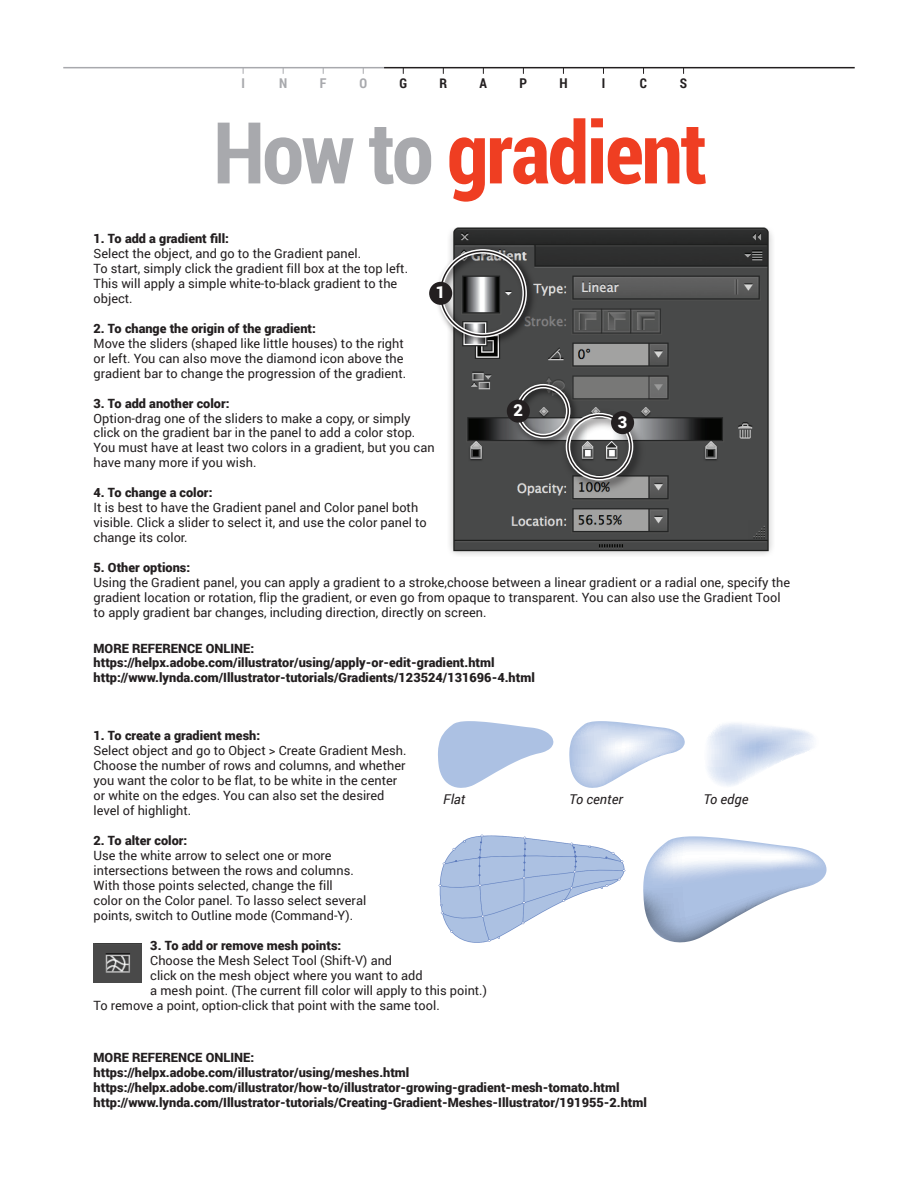
<style>
.page{position:relative;width:918px;height:1188px;background:#fff}
.page>*{position:absolute;margin:0;border:0;box-sizing:border-box;transform-origin:0 0}
.t1{font:700 85.5px "Roboto Condensed";letter-spacing:-.03em;color:#ef3e22}
.t2{font:900 16.5px "Roboto";color:#fff}
.t3{font:italic 13.5px "Roboto";color:#231f20}
.t4{font:700 13.5px "Roboto Condensed";color:#231f20}
.t5{font:700 13.5px "Roboto Condensed";color:#a8a9ad}
.t6{font:12.75px/15px "Roboto";color:#231f20}
.t7{font:900 12.75px/15px "Roboto";color:#231f20}
.s1{color:#a8a9ad}
</style>
<div class="page">
<svg style="left:438px;top:721px;width:116px;height:67px"></svg>
<svg style="left:643px;top:836px;width:184px;height:106px"></svg>
<svg style="left:569px;top:721px;width:116px;height:67px"></svg>
<svg style="left:707px;top:723px;width:107px;height:63px"></svg>
<img style="left:438px;top:834px;width:188px;height:109px">
<img style="left:94px;top:944px;width:47px;height:39px">
<img style="left:449px;top:227px;width:324px;height:328px">
<img style="left:510px;top:378px;width:73px;height:72px">
<div style="left:516px;top:384px;width:54px;height:54px;border:4px solid #fff;border-radius:50%"></div>
<div style="left:518px;top:385px;width:51px;height:52px;border:2px solid #231f20;border-radius:50%"></div>
<img style="left:434px;top:243px;width:105px;height:107px">
<div style="left:438px;top:249px;width:89px;height:89px;border:4px solid #fff;border-radius:50%"></div>
<div style="left:440px;top:251px;width:85px;height:85px;border:2px solid #231f20;border-radius:50%"></div>
<img style="left:558px;top:405px;width:91px;height:91px">
<div style="left:566px;top:413px;width:67px;height:67px;border:4px solid #fff;border-radius:50%"></div>
<div style="left:567px;top:414px;width:65px;height:65px;border:2px solid #231f20;border-radius:50%"></div>
<div style="left:429px;top:282px;width:23px;height:23px;background:#231f20;border-radius:50%"></div>
<div style="left:507px;top:400px;width:23px;height:23px;background:#231f20;border-radius:50%"></div>
<div style="left:611px;top:411px;width:23px;height:23px;background:#231f20;border-radius:50%"></div>
<hr style="left:384px;top:67px;width:471px;height:1px;background:#231f20">
<hr style="left:63px;top:67px;width:321px;height:1px;background:#a8a9ad">
<p class="t5" style="left:241px;top:74px;width:5px">I</p>
<p class="t5" style="left:279px;top:74px;width:10px">N</p>
<p class="t5" style="left:320px;top:74px;width:8px">F</p>
<p class="t5" style="left:359px;top:74px;width:9px">O</p>
<p class="t4" style="left:399px;top:74px;width:9px">G</p>
<p class="t4" style="left:439px;top:74px;width:9px">R</p>
<p class="t4" style="left:480px;top:74px;width:9px">A</p>
<p class="t4" style="left:520px;top:74px;width:9px">P</p>
<p class="t4" style="left:559px;top:74px;width:10px">H</p>
<p class="t4" style="left:602px;top:74px;width:5px">I</p>
<p class="t4" style="left:640px;top:74px;width:9px">C</p>
<p class="t4" style="left:680px;top:74px;width:9px">S</p>
<h1 class="t1" style="left:213px;top:93px;width:496px"><span class="s1">How to</span> gradient</h1>
<p class="t7" style="left:94px;top:230px;width:137px">1. To add a gradient fill:</p>
<p class="t6" style="left:94px;top:245px;width:316px">Select the object, and go to the Gradient panel.<br>To start, simply click the gradient fill box at the top left.<br>This will apply a simple white-to-black gradient to the object.</p>
<p class="t7" style="left:94px;top:320px;width:224px">2. To change the origin of the gradient:</p>
<p class="t6" style="left:94px;top:335px;width:314px">Move the sliders (shaped like little houses) to the right or left. You can also move the diamond icon above the gradient bar to change the progression of the gradient.</p>
<p class="t7" style="left:94px;top:395px;width:138px">3. To add another color:</p>
<p class="t6" style="left:94px;top:410px;width:343px">Option-drag one of the sliders to make a copy, or simply click on the gradient bar in the panel to add a color stop.<br>You must have at least two colors in a gradient, but you can have many more if you wish.</p>
<p class="t7" style="left:94px;top:485px;width:120px">4. To change a color:</p>
<p class="t6" style="left:94px;top:500px;width:335px">It is best to have the Gradient panel and Color panel both visible. Click a slider to select it, and use the color panel to change its color.</p>
<p class="t7" style="left:94px;top:560px;width:98px">5. Other options:</p>
<p class="t6" style="left:94px;top:575px;width:698px">Using the Gradient panel, you can apply a gradient to a stroke,choose between a linear gradient or a radial one, specify the gradient location or rotation, flip the gradient, or even go from opaque to transparent. You can also use the Gradient Tool to apply gradient bar changes, including direction, directly on screen.</p>
<p class="t2" style="left:436px;top:281px;width:11px">1</p>
<p class="t2" style="left:514px;top:399px;width:11px">2</p>
<p class="t2" style="left:618px;top:410px;width:11px">3</p>
<p class="t7" style="left:94px;top:640px;width:443px">MORE REFERENCE ONLINE: https://helpx.adobe.com/illustrator/using/apply-or-edit-gradient.html http://www.lynda.com/Illustrator-tutorials/Gradients/123524/131696-4.html</p>
<p class="t7" style="left:94px;top:728px;width:168px">1. To create a gradient mesh:</p>
<p class="t6" style="left:94px;top:743px;width:314px">Select object and go to Object &gt; Create Gradient Mesh.<br>Choose the number of rows and columns, and whether you want the color to be flat, to be white in the center or white on the edges. You can also set the desired level of highlight.</p>
<p class="t7" style="left:94px;top:833px;width:95px">2. To alter color:</p>
<p class="t6" style="left:94px;top:848px;width:274px">Use the white arrow to select one or more intersections between the rows and columns.<br>With those points selected, change the fill<br>color on the Color panel. To lasso select several points, switch to Outline mode (Command-Y).</p>
<p class="t7" style="left:150px;top:938px;width:193px">3. To add or remove mesh points:</p>
<p class="t6" style="left:150px;top:953px;width:243px">Choose the Mesh Select Tool (Shift-V) and</p>
<p class="t6" style="left:150px;top:968px;width:274px">click on the mesh object where you want to add</p>
<p class="t6" style="left:150px;top:983px;width:338px">a mesh point. (The current fill color will apply to this point.)</p>
<p class="t6" style="left:94px;top:998px;width:348px">To remove a point, option-click that point with the same tool.</p>
<p class="t3" style="left:443px;top:790px;width:24px">Flat</p>
<p class="t3" style="left:569px;top:790px;width:55px">To center</p>
<p class="t3" style="left:703px;top:790px;width:47px">To edge</p>
<p class="t7" style="left:94px;top:1050px;width:555px">MORE REFERENCE ONLINE:<br>https://helpx.adobe.com/illustrator/using/meshes.html https://helpx.adobe.com/illustrator/how-to/illustrator-growing-gradient-mesh-tomato.html http://www.lynda.com/Illustrator-tutorials/Creating-Gradient-Meshes-Illustrator/191955-2.html</p>
</div>
